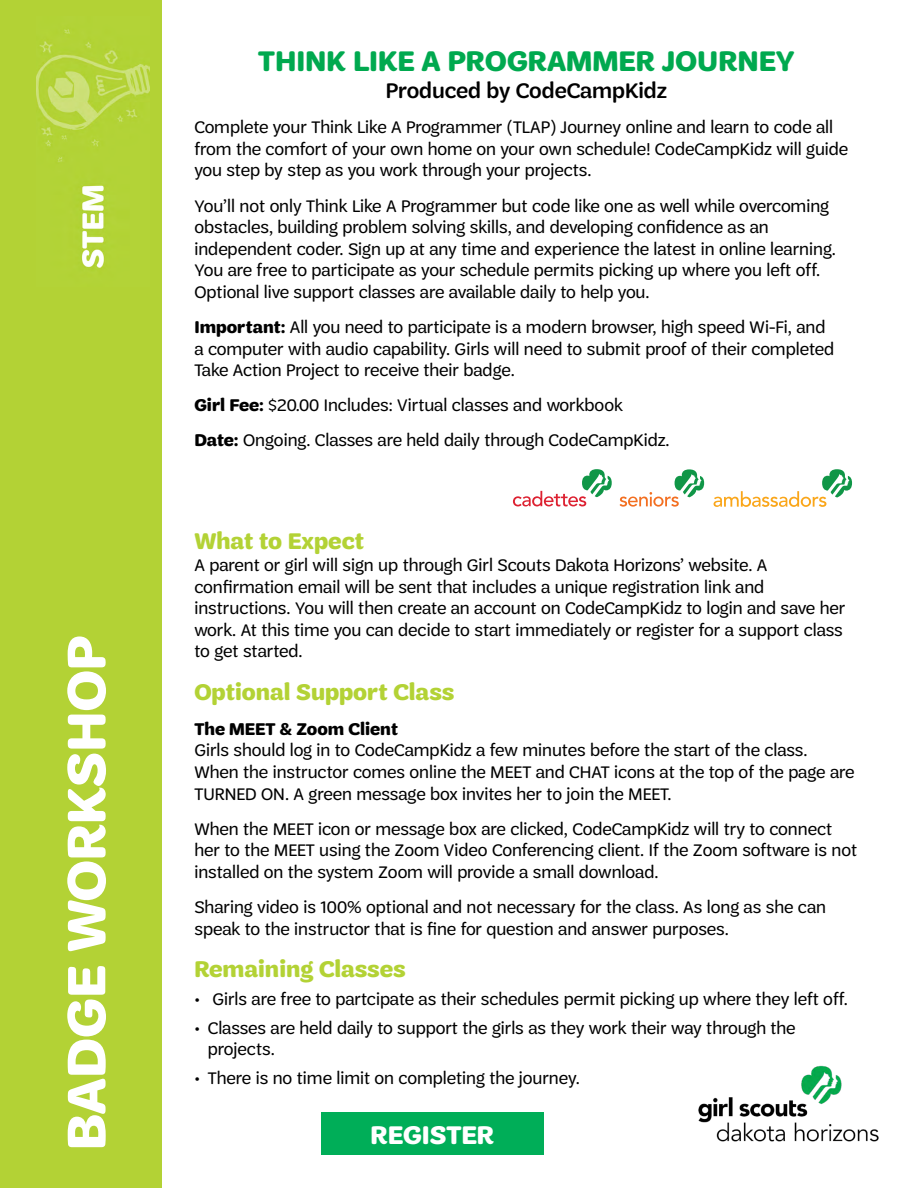
<style>
.page{position:relative;width:918px;height:1188px;background:#fff}
.page>*{position:absolute;margin:0;border:0;box-sizing:border-box;transform-origin:0 0}
.t1{font:700 57px "Trefoil Sans";color:#fff}
.t2{font:700 30px "Trefoil Sans";color:#00a94f}
.t3{font:700 27px "Trefoil Sans";color:#fff}
.t4{font:700 24px "Trefoil Sans";color:#b3d235}
.t5{font:500 22.5px "Trefoil Sans";color:#000}
.t6{font:18px/21.6px "Trefoil Sans";color:#000}
.t7{font:700 18px "Trefoil Sans";color:#000}
.s1{font-weight:700}
</style>
<div class="page">
<div style="left:0;top:0;width:162px;height:1188px;background:#b3d235"></div>
<img style="left:37px;top:29px;width:112px;height:239px">
<img style="left:698px;top:1065px;width:181px;height:77px">
<div style="left:321px;top:1112px;width:223px;height:42px;background:#00ae58"></div>
<svg style="left:513px;top:469px;width:99px;height:37px"></svg>
<svg style="left:620px;top:469px;width:84px;height:38px"></svg>
<svg style="left:714px;top:469px;width:138px;height:38px"></svg>
<h1 class="t1" style="left:54px;top:1150px;width:516px;rotate:-90deg">BADGE WORKSHOP</h1>
<h2 class="t2" style="left:258px;top:44px;width:538px">THINK LIKE A PROGRAMMER JOURNEY</h2>
<p class="t5" style="left:386px;top:78px;width:283px">Produced by CodeCampKidz</p>
<p class="t6" style="left:194px;top:116px;width:655px">Complete your Think Like A Programmer (TLAP) Journey online and learn to code all from the comfort of your own home on your own schedule! CodeCampKidz will guide you step by step as you work through your projects.</p>
<p class="t6" style="left:194px;top:195px;width:643px">You’ll not only Think Like A Programmer but code like one as well while overcoming obstacles, building problem solving skills, and developing confidence as an independent coder. Sign up at any time and experience the latest in online learning.<br>You are free to participate as your schedule permits picking up where you left off.<br>Optional live support classes are available daily to help you.</p>
<p class="t6" style="left:194px;top:316px;width:641px"><span class="s1">Important:</span> All you need to participate is a modern browser, high speed Wi-Fi, and a computer with audio capability. Girls will need to submit proof of their completed<br>Take Action Project to receive their badge.</p>
<p class="t6" style="left:194px;top:388px;width:477px;line-height:35.1px"><span class="s1">Girl Fee:</span> $20.00 Includes: Virtual classes and workbook<br><span class="s1">Date:</span> Ongoing. Classes are held daily through CodeCampKidz.</p>
<h3 class="t4" style="left:194px;top:528px;width:171px">What to Expect</h3>
<p class="t6" style="left:194px;top:554px;width:652px">A parent or girl will sign up through Girl Scouts Dakota Horizons’ website. A confirmation email will be sent that includes a unique registration link and instructions. You will then create an account on CodeCampKidz to login and save her work. At this time you can decide to start immediately or register for a support class to get started.</p>
<h3 class="t4" style="left:194px;top:678px;width:262px">Optional Support Class</h3>
<p class="t7" style="left:194px;top:719px;width:205px">The MEET &amp; Zoom Client</p>
<p class="t6" style="left:194px;top:740px;width:662px">Girls should log in to CodeCampKidz a few minutes before the start of the class.<br>When the instructor comes online the MEET and CHAT icons at the top of the page are<br>TURNED ON. A green message box invites her to join the MEET.</p>
<p class="t6" style="left:194px;top:818px;width:664px">When the MEET icon or message box are clicked, CodeCampKidz will try to connect her to the MEET using the Zoom Video Conferencing client. If the Zoom software is not installed on the system Zoom will provide a small download.</p>
<p class="t6" style="left:194px;top:896px;width:633px">Sharing video is 100% optional and not necessary for the class. As long as she can speak to the instructor that is fine for question and answer purposes.</p>
<h3 class="t4" style="left:194px;top:956px;width:213px">Remaining Classes</h3>
<p class="t6" style="left:194px;top:989px;width:655px">• Girls are free to partcipate as their schedules permit picking up where they left off.</p>
<p class="t6" style="left:208px;top:1017px;width:589px;text-indent:-14px">• Classes are held daily to support the girls as they work their way through the projects.</p>
<p class="t6" style="left:194px;top:1067px;width:387px">• There is no time limit on completing the journey.</p>
<h3 class="t3" style="left:371px;top:1119px;width:125px">REGISTER</h3>
</div>
